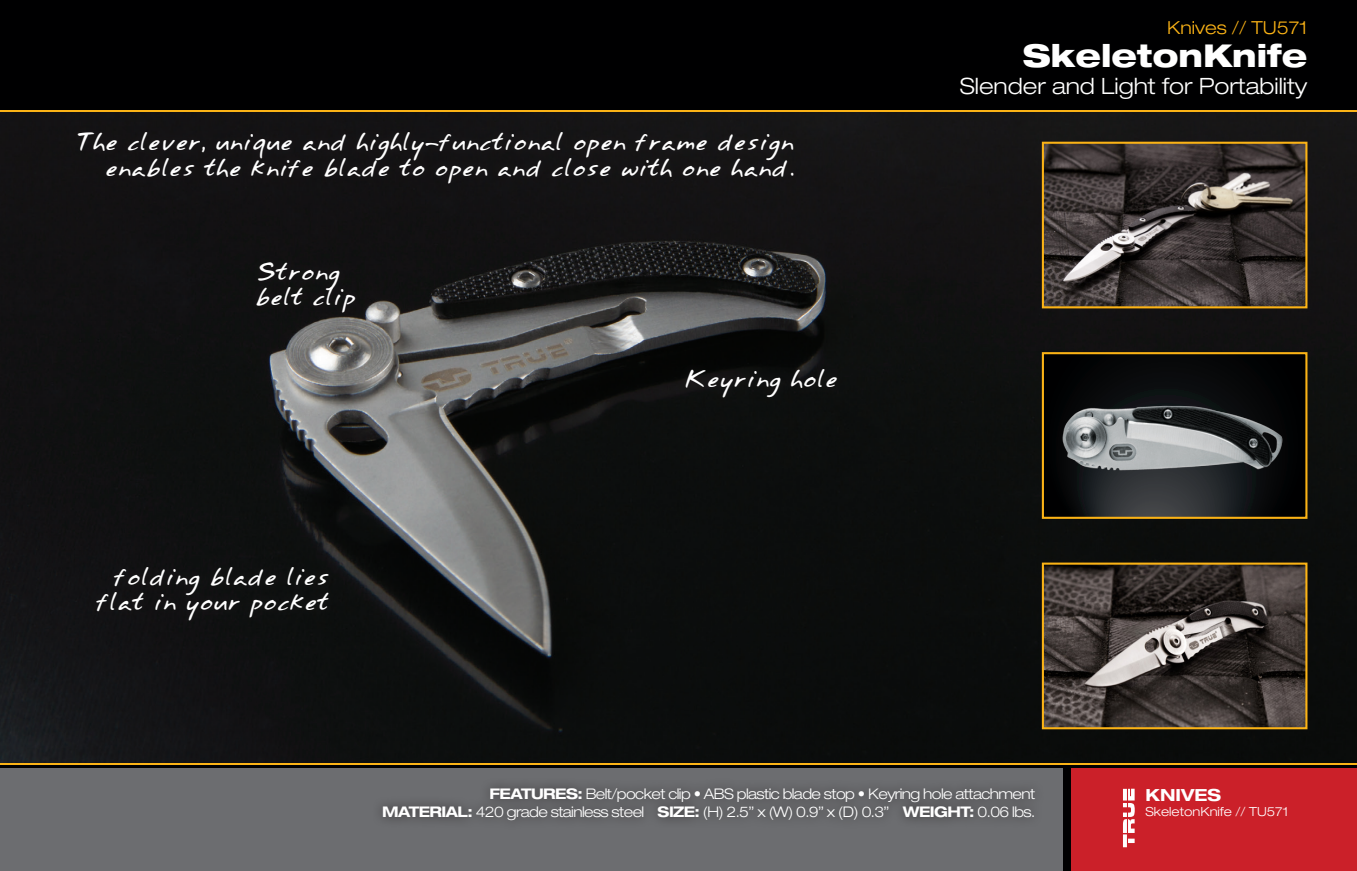
<style>
.page{position:relative;width:1357px;height:871px;background:#000001}
.page>*{position:absolute;margin:0;border:0;box-sizing:border-box;transform-origin:0 0}
.t1{font:800 expanded 31.5px "Helvetica Neue";color:#fff}
.t2{font:300 expanded 22.5px "Helvetica Neue";color:#fff}
.t3{font:20.93px/25.2px "Annifont";color:#fff;text-align:right}
.t4{font:300 expanded 18px "Helvetica Neue";color:#fbb316}
.t5{font:700 expanded 16.65px "Helvetica Neue";color:#fff}
.t6{font:300 expanded 14.62px "Helvetica Neue";letter-spacing:-.04em;color:#fff}
.t7{font:300 expanded 12.6px "Helvetica Neue";color:#fff}
.s1{font-weight:700}
</style>
<div class="page">
<img style="left:0;top:112px;width:1357px;height:651px">
<hr style="left:0;top:111px;width:1357px;height:1px;background:#fbb316">
<hr style="left:0;top:763px;width:1357px;height:1px;background:#fbb316">
<div style="left:1071px;top:768px;width:286px;height:103px;background:#cb2029"></div>
<div style="left:0;top:768px;width:1062px;height:103px;background:#6c6d70"></div>
<div style="left:372px;top:777px;width:673px;height:54px;background:#646567"></div>
<svg style="left:1123px;top:788px;width:12px;height:59px"></svg>
<img style="left:1045px;top:565px;width:259px;height:161px">
<div style="left:1042px;top:562px;width:265px;height:167px;border:2px solid #fbb316"></div>
<img style="left:1045px;top:145px;width:259px;height:160px">
<div style="left:1042px;top:142px;width:265px;height:166px;border:2px solid #fbb316"></div>
<img style="left:1045px;top:355px;width:259px;height:161px">
<div style="left:1042px;top:352px;width:265px;height:167px;border:2px solid #fbb316"></div>
<div style="left:675px;top:359px;width:172px;height:50px;background:#0e100f"></div>
<div style="left:86px;top:557px;width:253px;height:74px;background:#111112"></div>
<div style="left:247px;top:252px;width:119px;height:71px;background:#121112"></div>
<div style="left:68px;top:122px;width:736px;height:71px;background:#151315"></div>
<p class="t4" style="left:1167px;top:17px;width:142px">Knives // TU571</p>
<p class="t3" style="left:75px;top:130px;width:721px">The clever, unique and highly-functional open frame design enables the knife blade to open and close with one hand.</p>
<p class="t3" style="left:255px;top:260px;width:86px">Strong</p>
<p class="t3" style="left:255px;top:285px;width:102px">belt clip</p>
<p class="t3" style="left:96px;top:564px;width:234px">folding blade lies flat in your pocket</p>
<p class="t3" style="left:684px;top:367px;width:155px">Keyring hole</p>
<p class="t1" style="left:1023px;top:35px;width:286px">SkeletonKnife</p>
<p class="t2" style="left:960px;top:73px;width:349px">Slender and Light for Portability</p>
<p class="t6" style="left:489px;top:785px;width:547px"><span class="s1">FEATURES:</span> Belt/pocket clip • ABS plastic blade stop • Keyring hole attachment</p>
<p class="t6" style="left:382px;top:802px;width:654px"><span class="s1">MATERIAL:</span> 420 grade stainless steel <span class="s1">SIZE:</span> (H) 2.5” x (W) 0.9” x (D) 0.3” <span class="s1">WEIGHT:</span> 0.06 lbs.</p>
<p class="t5" style="left:1145px;top:784px;width:77px">KNIVES</p>
<p class="t7" style="left:1145px;top:804px;width:144px">SkeletonKnife // TU571</p>
</div>
